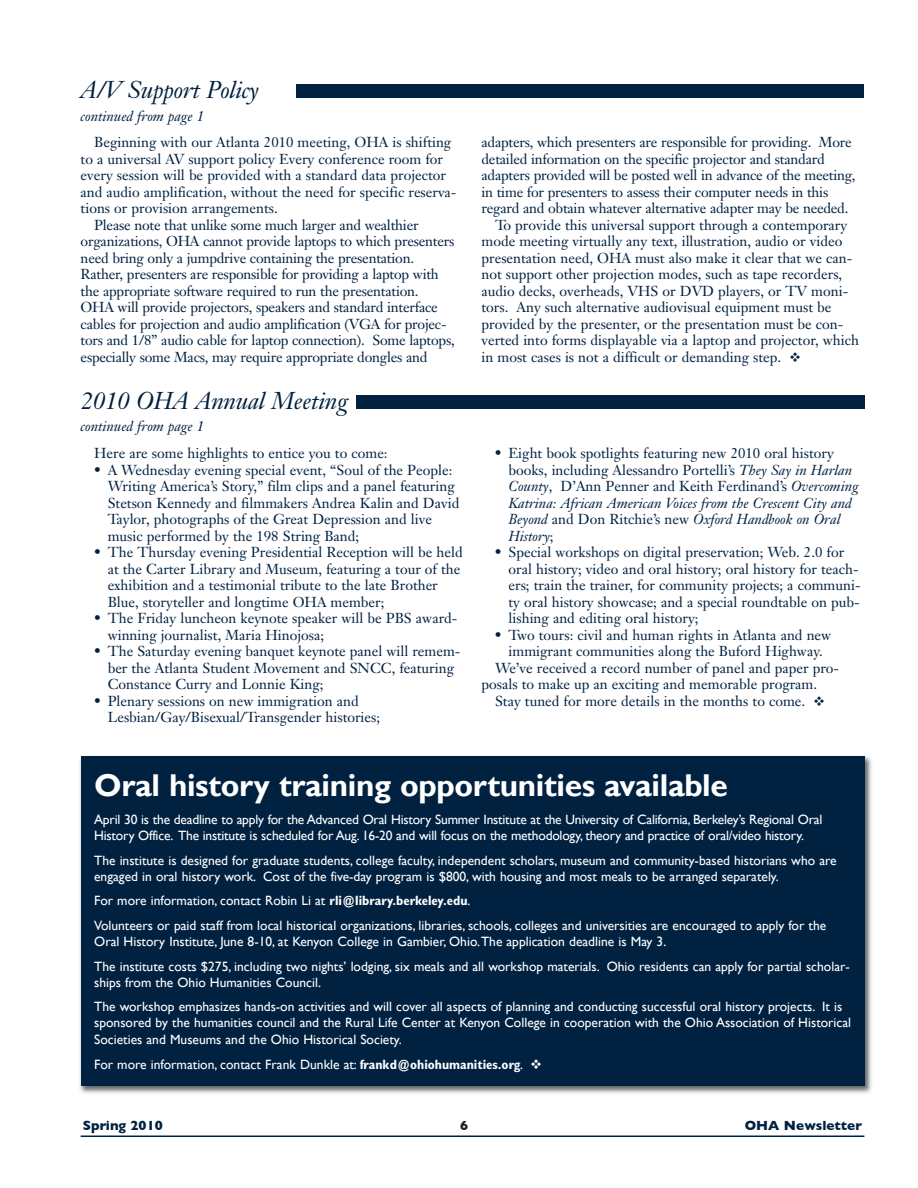
<style>
.page{position:relative;width:918px;height:1188px;background:#fff}
.page>*{position:absolute;margin:0;border:0;box-sizing:border-box;transform-origin:0 0}
.t1{font:700 31.5px "Gill Sans";letter-spacing:-.01em;color:#fff}
.t2{font:italic 24px "Janson Text";letter-spacing:-.01em;color:#002140}
.t3{font:14.25px/16.5px "Janson Text";color:#002140}
.t4{font:italic 14.25px "Janson Text";color:#002140}
.t5{font:13.5px/16.2px "Gill Sans";color:#fff}
.t6{font:700 13.5px "Gill Sans";color:#002140}
.t7{font:700 13.5px "Gill Sans";color:#231f20}
.s1{font-style:italic}
.s2{font-weight:700;font-stretch:condensed}
</style>
<div class="page">
<img style="left:79px;top:756px;width:793px;height:338px">
<div style="left:81px;top:756px;width:783px;height:329px;background:#002140"></div>
<div style="left:296px;top:85px;width:568px;height:13px;background:#002140"></div>
<hr style="left:81px;top:1135px;width:783px;height:1px;background:#002140">
<div style="left:355px;top:395px;width:509px;height:13px;background:#002140"></div>
<h2 class="t2" style="left:81px;top:80px;width:180px">A/V Support Policy</h2>
<p class="t4" style="left:81px;top:110px;width:125px">continued from page 1</p>
<p class="t3" style="left:94px;top:135px;width:358px">Beginning with our Atlanta 2010 meeting, OHA is shifting</p>
<p class="t3" style="left:81px;top:152px;width:364px">to a universal AV support policy Every conference room for</p>
<p class="t3" style="left:81px;top:168px;width:367px">every session will be provided with a standard data projector</p>
<p class="t3" style="left:81px;top:185px;width:377px">and audio amplification, without the need for specific reserva-</p>
<p class="t3" style="left:81px;top:201px;width:198px">tions or provision arrangements.</p>
<p class="t3" style="left:94px;top:218px;width:326px">Please note that unlike some much larger and wealthier</p>
<p class="t3" style="left:81px;top:234px;width:375px">organizations, OHA cannot provide laptops to which presenters</p>
<p class="t3" style="left:81px;top:251px;width:335px">need bring only a jumpdrive containing the presentation.</p>
<p class="t3" style="left:81px;top:267px;width:359px">Rather, presenters are responsible for providing a laptop with</p>
<p class="t3" style="left:81px;top:284px;width:339px">the appropriate software required to run the presentation.</p>
<p class="t3" style="left:81px;top:300px;width:358px">OHA will provide projectors, speakers and standard interface</p>
<p class="t3" style="left:81px;top:317px;width:367px">cables for projection and audio amplification (VGA for projec-</p>
<p class="t3" style="left:81px;top:333px;width:375px">tors and 1/8” audio cable for laptop connection). Some laptops,</p>
<p class="t3" style="left:81px;top:350px;width:348px">especially some Macs, may require appropriate dongles and</p>
<h2 class="t2" style="left:81px;top:391px;width:269px">2010 OHA Annual Meeting</h2>
<p class="t4" style="left:81px;top:420px;width:125px">continued from page 1</p>
<p class="t3" style="left:94px;top:446px;width:295px">Here are some highlights to entice you to come:</p>
<p class="t3" style="left:108px;top:463px;width:353px;text-indent:-14px">• A Wednesday evening special event, “Soul of the People:<br>Writing America’s Story,” film clips and a panel featuring Stetson Kennedy and filmmakers Andrea Kalin and David Taylor, photographs of the Great Depression and live music performed by the 198 String Band;</p>
<p class="t3" style="left:108px;top:545px;width:356px;text-indent:-14px">• The Thursday evening Presidential Reception will be held at the Carter Library and Museum, featuring a tour of the exhibition and a testimonial tribute to the late Brother Blue, storyteller and longtime OHA member;</p>
<p class="t3" style="left:108px;top:611px;width:351px;text-indent:-14px">• The Friday luncheon keynote speaker will be PBS award&shy;winning journalist, Maria Hinojosa;</p>
<p class="t3" style="left:108px;top:644px;width:354px;text-indent:-14px">• The Saturday evening banquet keynote panel will remem&shy;ber the Atlanta Student Movement and SNCC, featuring<br>Constance Curry and Lonnie King;</p>
<p class="t3" style="left:108px;top:694px;width:274px;text-indent:-14px">• Plenary sessions on new immigration and<br>Lesbian/Gay/Bisexual/Transgender histories;</p>
<p class="t3" style="left:481px;top:135px;width:371px">adapters, which presenters are responsible for providing. More</p>
<p class="t3" style="left:481px;top:152px;width:344px">detailed information on the specific projector and standard</p>
<p class="t3" style="left:481px;top:168px;width:375px">adapters provided will be posted well in advance of the meeting,</p>
<p class="t3" style="left:481px;top:185px;width:348px">in time for presenters to assess their computer needs in this</p>
<p class="t3" style="left:481px;top:201px;width:368px">regard and obtain whatever alternative adapter may be needed.</p>
<p class="t3" style="left:495px;top:218px;width:354px">To provide this universal support through a contemporary</p>
<p class="t3" style="left:481px;top:234px;width:362px">mode meeting virtually any text, illustration, audio or video</p>
<p class="t3" style="left:481px;top:251px;width:372px">presentation need, OHA must also make it clear that we can-</p>
<p class="t3" style="left:481px;top:267px;width:362px">not support other projection modes, such as tape recorders,</p>
<p class="t3" style="left:481px;top:284px;width:368px">audio decks, overheads, VHS or DVD players, or TV moni-</p>
<p class="t3" style="left:481px;top:300px;width:351px">tors. Any such alternative audiovisual equipment must be</p>
<p class="t3" style="left:481px;top:317px;width:363px">provided by the presenter, or the presentation must be con-</p>
<p class="t3" style="left:481px;top:333px;width:379px">verted into forms displayable via a laptop and projector, which</p>
<p class="t3" style="left:481px;top:350px;width:321px">in most cases is not a difficult or demanding step. ❖</p>
<p class="t3" style="left:508px;top:446px;width:351px;text-indent:-14px">• Eight book spotlights featuring new 2010 oral history books, including Alessandro Portelli’s <span class="s1">They Say in Harlan County</span>, D’Ann Penner and Keith Ferdinand’s <span class="s1">Overcoming Katrina: African American Voices from the Crescent City and Beyond</span> and Don Ritchie’s new <span class="s1">Oxford Handbook on Oral History</span>;</p>
<p class="t3" style="left:508px;top:545px;width:353px;text-indent:-14px">• Special workshops on digital preservation; Web. 2.0 for oral history; video and oral history; oral history for teach&shy;ers; train the trainer, for community projects; a communi&shy;ty oral history showcase; and a special roundtable on pub&shy;lishing and editing oral history;</p>
<p class="t3" style="left:494px;top:628px;width:338px">• Two tours: civil and human rights in Atlanta and new</p>
<p class="t3" style="left:508px;top:644px;width:315px">immigrant communities along the Buford Highway.</p>
<p class="t3" style="left:495px;top:661px;width:345px">We’ve received a record number of panel and paper pro-</p>
<p class="t3" style="left:481px;top:677px;width:337px">posals to make up an exciting and memorable program.</p>
<p class="t3" style="left:495px;top:694px;width:331px">Stay tuned for more details in the months to come. ❖</p>
<h1 class="t1" style="left:94px;top:766px;width:634px">Oral history training opportunities available</h1>
<p class="t5" style="left:94px;top:811px;width:729px">April 30 is the deadline to apply for the Advanced Oral History Summer Institute at the University of California, Berkeley’s Regional Oral<br>History Office. The institute is scheduled for Aug. 16-20 and will focus on the methodology, theory and practice of oral/video history.</p>
<p class="t5" style="left:94px;top:851px;width:743px">The institute is designed for graduate students, college faculty, independent scholars, museum and community-based historians who are engaged in oral history work. Cost of the five-day program is $800, with housing and most meals to be arranged separately.</p>
<p class="t5" style="left:94px;top:888px;width:733px;line-height:24.5px">For more information, contact Robin Li at <span class="s2">rli@library.berkeley.edu</span>.<br>Volunteers or paid staff from local historical organizations, libraries, schools, colleges and universities are encouraged to apply for the</p>
<p class="t5" style="left:94px;top:928px;width:756px;line-height:24.5px">Oral History Institute, June 8-10, at Kenyon College in Gambier, Ohio. The application deadline is May 3.<br>The institute costs $275, including two nights’ lodging, six meals and all workshop materials. Ohio residents can apply for partial scholar-</p>
<p class="t5" style="left:94px;top:969px;width:749px;line-height:24.5px">ships from the Ohio Humanities Council.<br>The workshop emphasizes hands-on activities and will cover all aspects of planning and conducting successful oral history projects. It is</p>
<p class="t5" style="left:94px;top:1014px;width:758px">sponsored by the humanities council and the Rural Life Center at Kenyon College in cooperation with the Ohio Association of Historical<br>Societies and Museums and the Ohio Historical Society.</p>
<p class="t5" style="left:94px;top:1056px;width:449px">For more information, contact Frank Dunkle at: <span class="s2">frankd@ohiohumanities.org</span>. ❖</p>
<p class="t6" style="left:83px;top:1117px;width:81px">Spring 2010</p>
<p class="t7" style="left:460px;top:1117px;width:10px">6</p>
<p class="t6" style="left:744px;top:1117px;width:119px">OHA Newsletter</p>
</div>
